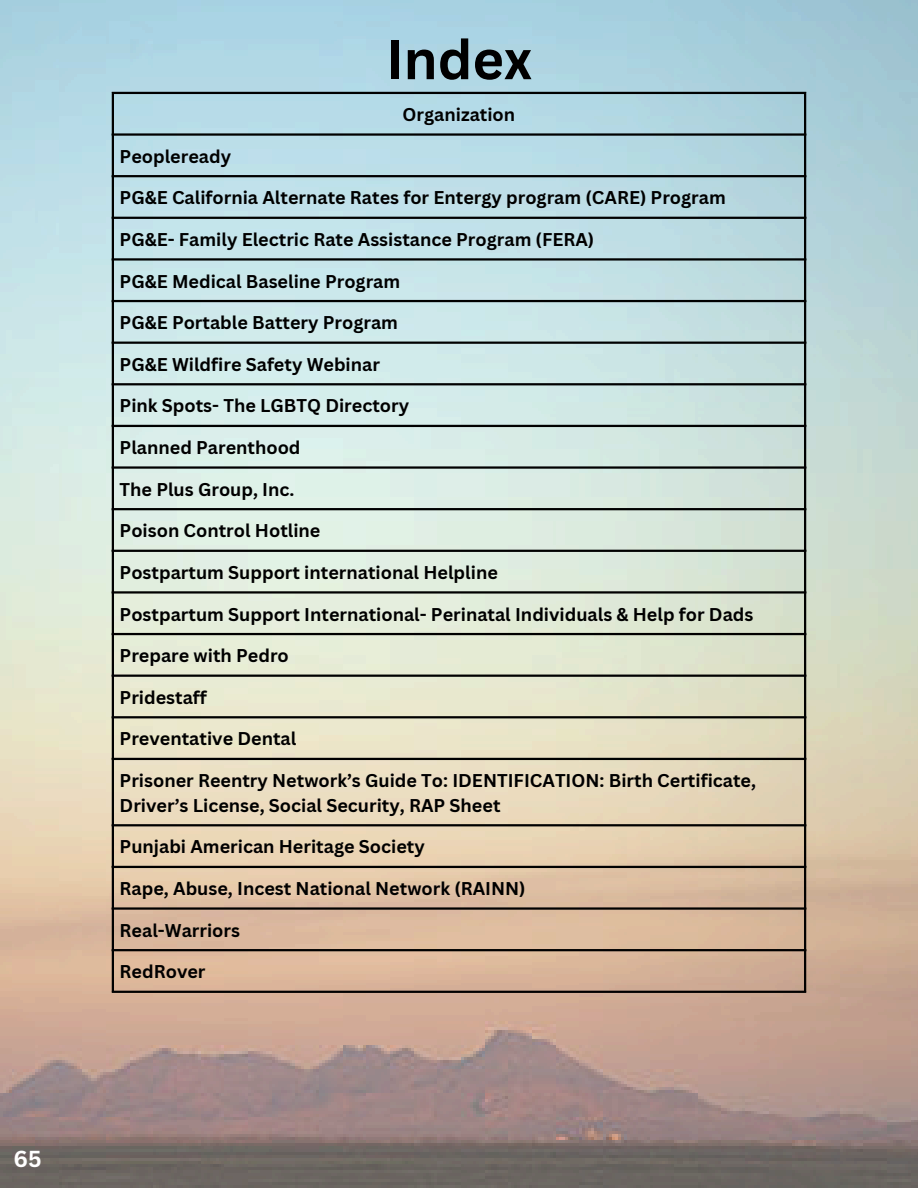
<style>
.page{position:relative;width:918px;height:1188px;background:#fff}
.page>*{position:absolute;margin:0;border:0;box-sizing:border-box;transform-origin:0 0}
.t1{font:700 54px "Canva Sans";color:#000}
.t2{font:700 22.5px "Canva Sans";color:#fff}
.t3{font:700 18px/24.8px "Canva Sans";color:#000}
</style>
<div class="page">
<img style="left:0;top:0;width:918px;height:1188px">
<hr style="left:112px;top:94px;width:2px;height:897px;background:#000">
<hr style="left:804px;top:94px;width:2px;height:897px;background:#000">
<hr style="left:112px;top:92px;width:694px;height:2px;background:#000">
<hr style="left:112px;top:133px;width:694px;height:3px;background:#000">
<hr style="left:112px;top:175px;width:694px;height:2px;background:#000">
<hr style="left:112px;top:217px;width:694px;height:2px;background:#000">
<hr style="left:112px;top:258px;width:694px;height:3px;background:#000">
<hr style="left:112px;top:300px;width:694px;height:2px;background:#000">
<hr style="left:112px;top:342px;width:694px;height:2px;background:#000">
<hr style="left:112px;top:383px;width:694px;height:2px;background:#000">
<hr style="left:112px;top:425px;width:694px;height:2px;background:#000">
<hr style="left:112px;top:466px;width:694px;height:3px;background:#000">
<hr style="left:112px;top:508px;width:694px;height:2px;background:#000">
<hr style="left:112px;top:550px;width:694px;height:2px;background:#000">
<hr style="left:112px;top:591px;width:694px;height:3px;background:#000">
<hr style="left:112px;top:633px;width:694px;height:2px;background:#000">
<hr style="left:112px;top:675px;width:694px;height:2px;background:#000">
<hr style="left:112px;top:716px;width:694px;height:2px;background:#000">
<hr style="left:112px;top:758px;width:694px;height:2px;background:#000">
<hr style="left:112px;top:824px;width:694px;height:2px;background:#000">
<hr style="left:112px;top:866px;width:694px;height:2px;background:#000">
<hr style="left:112px;top:907px;width:694px;height:3px;background:#000">
<hr style="left:112px;top:949px;width:694px;height:2px;background:#000">
<hr style="left:112px;top:991px;width:694px;height:2px;background:#000">
<p class="t2" style="left:14px;top:1143px;width:30px">65</p>
<p class="t1" style="left:386px;top:22px;width:148px">Index</p>
<h1 class="t3" style="left:403px;top:102px;width:114px">Organization</h1>
<p class="t3" style="left:120px;top:143px;width:113px">Peopleready</p>
<p class="t3" style="left:120px;top:185px;width:608px">PG&amp;E California Alternate Rates for Entergy program (CARE) Program</p>
<p class="t3" style="left:120px;top:227px;width:476px">PG&amp;E- Family Electric Rate Assistance Program (FERA)</p>
<p class="t3" style="left:120px;top:268px;width:282px">PG&amp;E Medical Baseline Program</p>
<p class="t3" style="left:120px;top:310px;width:280px">PG&amp;E Portable Battery Program</p>
<p class="t3" style="left:120px;top:351px;width:262px">PG&amp;E Wildfire Safety Webinar</p>
<p class="t3" style="left:120px;top:393px;width:291px">Pink Spots- The LGBTQ Directory</p>
<p class="t3" style="left:120px;top:435px;width:182px">Planned Parenthood</p>
<p class="t3" style="left:120px;top:476px;width:176px">The Plus Group, Inc.</p>
<p class="t3" style="left:120px;top:518px;width:202px">Poison Control Hotline</p>
<p class="t3" style="left:120px;top:560px;width:380px">Postpartum Support international Helpline</p>
<p class="t3" style="left:120px;top:601px;width:635px">Postpartum Support International- Perinatal Individuals &amp; Help for Dads</p>
<p class="t3" style="left:120px;top:643px;width:171px">Prepare with Pedro</p>
<p class="t3" style="left:120px;top:684px;width:89px">Pridestaff</p>
<p class="t3" style="left:120px;top:726px;width:178px">Preventative Dental</p>
<p class="t3" style="left:120px;top:768px;width:638px">Prisoner Reentry Network’s Guide To: IDENTIFICATION: Birth Certificate,<br>Driver’s License, Social Security, RAP Sheet</p>
<p class="t3" style="left:120px;top:834px;width:307px">Punjabi American Heritage Society</p>
<p class="t3" style="left:120px;top:876px;width:408px">Rape, Abuse, Incest National Network (RAINN)</p>
<p class="t3" style="left:120px;top:917px;width:122px">Real-Warriors</p>
<p class="t3" style="left:120px;top:959px;width:87px">RedRover</p>
</div>
